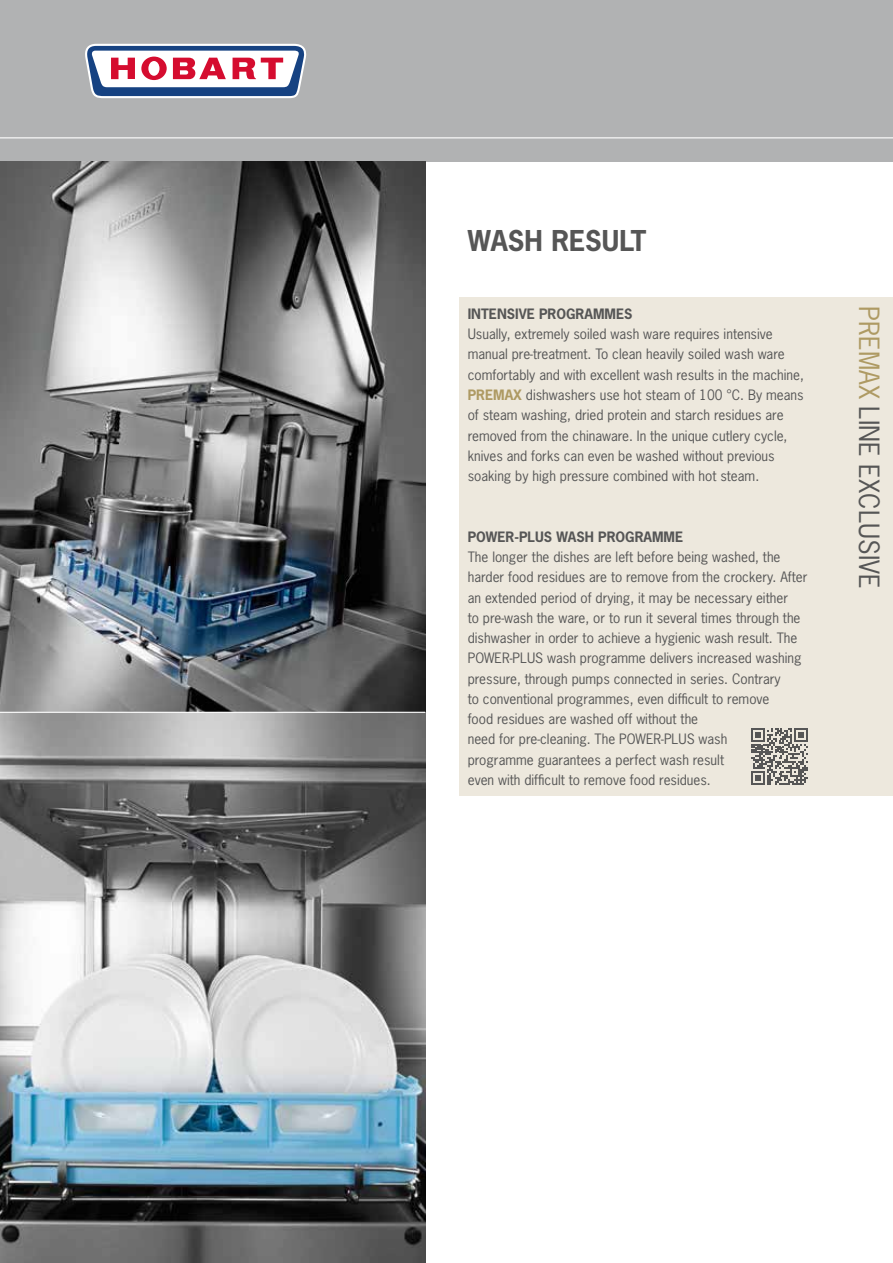
<style>
.page{position:relative;width:893px;height:1263px;background:#fff}
.page>*{position:absolute;margin:0;border:0;box-sizing:border-box;transform-origin:0 0}
.t1{font:700 27px "News Gothic";color:#565656}
.t2{font:26.25px "News Gothic";color:#565656}
.t3{font:13.5px/20.2px "News Gothic";color:#565656}
.t4{font:700 13.5px "News Gothic";color:#565656}
.s1{font-weight:700;color:#ae9a63}
.s2{color:#ae9a63}
</style>
<div class="page">
<div style="left:0;top:0;width:893px;height:162px;background:#b1b2b3"></div>
<hr style="left:0;top:137px;width:893px;height:1px;background:#fff">
<svg style="left:85px;top:44px;width:221px;height:54px;background:#b49eb6"></svg>
<div style="left:459px;top:298px;width:434px;height:498px;background:#ede8dd"></div>
<img style="left:0;top:162px;width:425px;height:1101px">
<svg style="left:751px;top:728px;width:57px;height:57px"></svg>
<hr style="left:0;top:712px;width:425px;height:1px;background:#fff">
<h1 class="t1" style="left:468px;top:223px;width:180px">WASH RESULT</h1>
<p class="t4" style="left:468px;top:305px;width:166px">INTENSIVE PROGRAMMES</p>
<p class="t3" style="left:468px;top:324px;width:338px">Usually, extremely soiled wash ware requires intensive manual pre-treatment. To clean heavily soiled wash ware comfortably and with excellent wash results in the machine, <span class="s1">PREMAX</span> dishwashers use hot steam of 100 °C. By means of steam washing, dried protein and starch residues are removed from the chinaware. In the unique cutlery cycle, knives and forks can even be washed without previous soaking by high pressure combined with hot steam.</p>
<p class="t4" style="left:468px;top:528px;width:217px">POWER-PLUS WASH PROGRAMME</p>
<p class="t3" style="left:468px;top:547px;width:341px">The longer the dishes are left before being washed, the harder food residues are to remove from the crockery. After an extended period of drying, it may be necessary either<br>to pre-wash the ware, or to run it several times through the dishwasher in order to achieve a hygienic wash result. The POWER-PLUS wash programme delivers increased washing pressure, through pumps connected in series. Contrary<br>to conventional programmes, even difficult to remove<br>food residues are washed off without the<br>need for pre-cleaning. The POWER-PLUS wash<br>programme guarantees a perfect wash result<br>even with difficult to remove food residues.</p>
<h2 class="t2" style="left:886px;top:306px;width:284px;rotate:90deg"><span class="s2">PREMAX</span> LINE EXCLUSIVE</h2>
</div>
